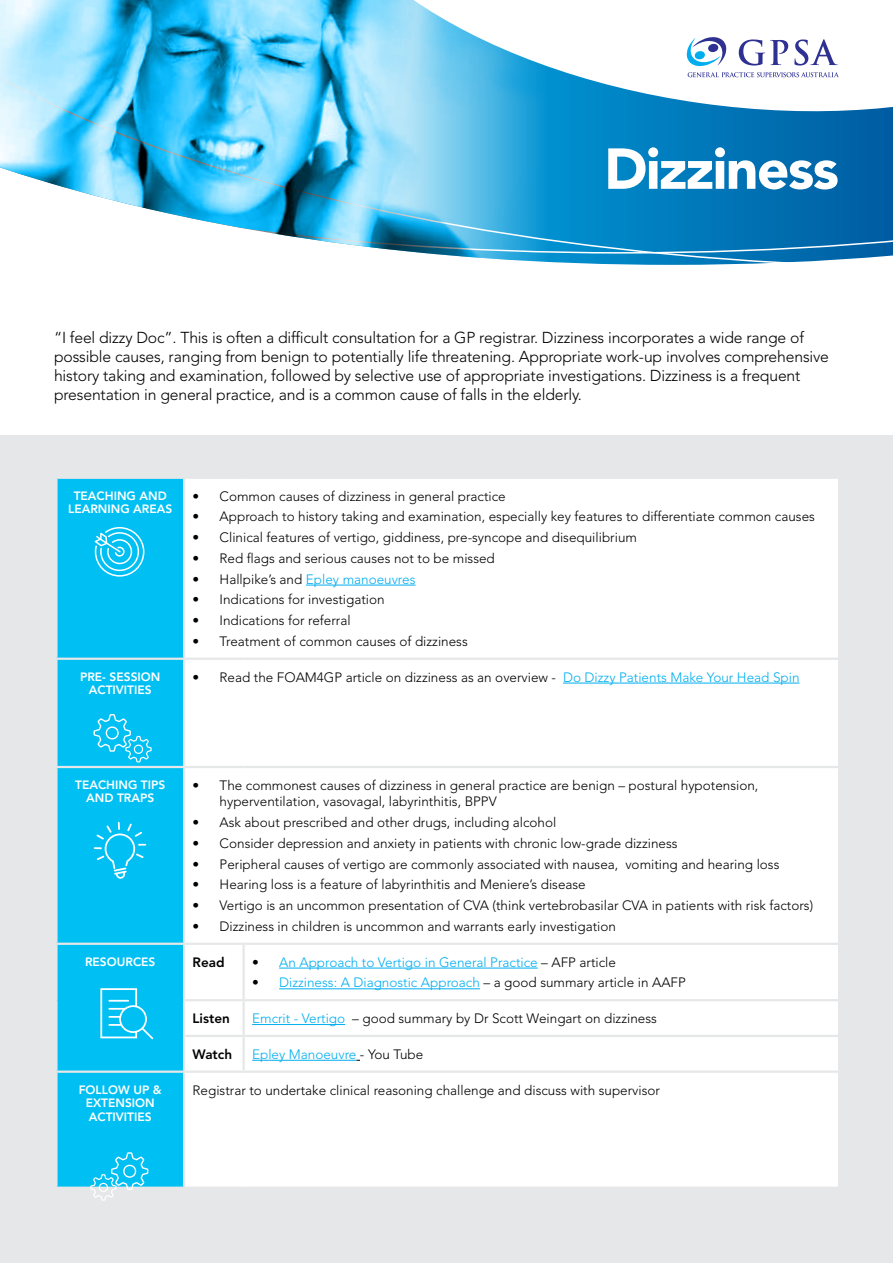
<style>
.page{position:relative;width:893px;height:1263px;background:#fff}
.page>*{position:absolute;margin:0;border:0;box-sizing:border-box;transform-origin:0 0}
.t1{font:900 57.15px "Avenir LT Std";letter-spacing:-.03em;color:#fff}
.t2{font:300 15.75px/18.9px "Avenir LT Std";letter-spacing:-.01em;color:#000}
.t3{font:300 13.5px/16.5px "Avenir LT Std";color:#000}
.t4{font:300 13.5px "Avenir LT Std";color:#00aeef}
.t5{font:800 13.5px "Avenir LT Std";color:#000}
.t6{font:800 12px/13.5px "Avenir LT Std";color:#fff;text-align:center}
.s1{color:#000}
.s2{color:#00aeef}
</style>
<div class="page">
<svg style="left:600px;top:254px;width:293px;height:11px"></svg>
<svg style="left:600px;top:136px;width:293px;height:118px;background:#0373b4"></svg>
<img style="left:0;top:0;width:600px;height:264px">
<svg style="left:291px;top:0;width:602px;height:136px"></svg>
<svg style="left:687px;top:37px;width:39px;height:29px"></svg>
<svg style="left:688px;top:72px;width:151px;height:5px"></svg>
<svg style="left:739px;top:39px;width:49px;height:27px"></svg>
<svg style="left:794px;top:39px;width:44px;height:27px"></svg>
<div style="left:0;top:436px;width:893px;height:827px;background:#e6e7e8"></div>
<div style="left:58px;top:479px;width:125px;height:707px;background:#00c0f3"></div>
<div style="left:185px;top:479px;width:653px;height:707px;background:#fff"></div>
<hr style="left:55px;top:658px;width:129px;height:2px;background:#e6e7e8">
<hr style="left:55px;top:766px;width:129px;height:2px;background:#e6e7e8">
<hr style="left:55px;top:943px;width:129px;height:2px;background:#e6e7e8">
<hr style="left:55px;top:1070px;width:129px;height:3px;background:#e6e7e8">
<hr style="left:184px;top:658px;width:60px;height:2px;background:#e6e7e8">
<hr style="left:244px;top:658px;width:596px;height:2px;background:#e6e7e8">
<hr style="left:184px;top:766px;width:60px;height:2px;background:#e6e7e8">
<hr style="left:244px;top:766px;width:596px;height:2px;background:#e6e7e8">
<hr style="left:184px;top:943px;width:60px;height:2px;background:#e6e7e8">
<hr style="left:244px;top:943px;width:596px;height:2px;background:#e6e7e8">
<hr style="left:243px;top:945px;width:2px;height:54px;background:#e6e7e8">
<hr style="left:183px;top:999px;width:61px;height:2px;background:#e6e7e8">
<hr style="left:244px;top:999px;width:596px;height:2px;background:#e6e7e8">
<hr style="left:243px;top:1001px;width:2px;height:34px;background:#e6e7e8">
<hr style="left:183px;top:1035px;width:61px;height:2px;background:#e6e7e8">
<hr style="left:244px;top:1035px;width:596px;height:2px;background:#e6e7e8">
<hr style="left:243px;top:1037px;width:2px;height:33px;background:#e6e7e8">
<hr style="left:184px;top:1070px;width:60px;height:3px;background:#e6e7e8">
<hr style="left:244px;top:1070px;width:596px;height:3px;background:#e6e7e8">
<hr style="left:306px;top:585px;width:109px;height:1px;background:#00aeef">
<hr style="left:563px;top:683px;width:236px;height:1px;background:#00aeef">
<hr style="left:279px;top:968px;width:259px;height:1px;background:#00aeef">
<hr style="left:279px;top:988px;width:201px;height:1px;background:#00aeef">
<hr style="left:252px;top:1024px;width:93px;height:1px;background:#00aeef">
<hr style="left:252px;top:1060px;width:104px;height:1px;background:#00aeef">
<svg style="left:95px;top:527px;width:49px;height:50px;background:#3ccef5"></svg>
<svg style="left:94px;top:714px;width:58px;height:48px;background:#23c8f4"></svg>
<svg style="left:90px;top:1152px;width:58px;height:49px"></svg>
<svg style="left:100px;top:988px;width:53px;height:51px;background:#2ecbf5"></svg>
<hr style="left:108px;top:1000px;width:21px;height:2px;background:#fff">
<svg style="left:94px;top:822px;width:52px;height:57px;background:#1dc7f4"></svg>
<h1 class="t1" style="left:604px;top:134px;width:236px">Dizziness</h1>
<p class="t2" style="left:54px;top:328px;width:776px">“I feel dizzy Doc”. This is often a difficult consultation for a GP registrar. Dizziness incorporates a wide range of possible causes, ranging from benign to potentially life threatening. Appropriate work-up involves comprehensive history taking and examination, followed by selective use of appropriate investigations. Dizziness is a frequent presentation in general practice, and is a common cause of falls in the elderly.</p>
<p class="t6" style="left:68px;top:489px;width:106px">TEACHING AND<br>LEARNING AREAS</p>
<p class="t3" style="left:193px;top:488px;width:315px">• Common causes of dizziness in general practice</p>
<p class="t3" style="left:193px;top:509px;width:624px">• Approach to history taking and examination, especially key features to differentiate common causes</p>
<p class="t3" style="left:193px;top:529px;width:446px">• Clinical features of vertigo, giddiness, pre-syncope and disequilibrium</p>
<p class="t3" style="left:193px;top:550px;width:304px">• Red flags and serious causes not to be missed</p>
<p class="t4" style="left:193px;top:571px;width:224px"><span class="s1">• Hallpike’s and</span> Epley manoeuvres</p>
<p class="t3" style="left:193px;top:592px;width:194px">• Indications for investigation</p>
<p class="t3" style="left:193px;top:612px;width:160px">• Indications for referral</p>
<p class="t3" style="left:193px;top:633px;width:277px">• Treatment of common causes of dizziness</p>
<p class="t6" style="left:80px;top:670px;width:82px">PRE- SESSION<br>ACTIVITIES</p>
<p class="t3" style="left:193px;top:669px;width:608px">• Read the FOAM4GP article on dizziness as an overview - <span class="s2">Do Dizzy Patients Make Your Head Spin</span></p>
<p class="t6" style="left:75px;top:778px;width:92px">TEACHING TIPS<br>AND TRAPS</p>
<p class="t3" style="left:220px;top:777px;width:540px;text-indent:-27px">• The commonest causes of dizziness in general practice are benign – postural hypotension, hyperventilation, vasovagal, labyrinthitis, BPPV</p>
<p class="t3" style="left:193px;top:814px;width:365px">• Ask about prescribed and other drugs, including alcohol</p>
<p class="t3" style="left:193px;top:835px;width:486px">• Consider depression and anxiety in patients with chronic low-grade dizziness</p>
<p class="t3" style="left:193px;top:856px;width:588px">• Peripheral causes of vertigo are commonly associated with nausea, vomiting and hearing loss</p>
<p class="t3" style="left:193px;top:877px;width:395px">• Hearing loss is a feature of labyrinthitis and Meniere’s disease</p>
<p class="t3" style="left:193px;top:897px;width:622px">• Vertigo is an uncommon presentation of CVA (think vertebrobasilar CVA in patients with risk factors)</p>
<p class="t3" style="left:193px;top:918px;width:425px">• Dizziness in children is uncommon and warrants early investigation</p>
<p class="t6" style="left:85px;top:955px;width:72px">RESOURCES</p>
<p class="t5" style="left:193px;top:954px;width:34px">Read</p>
<p class="t4" style="left:252px;top:954px;width:365px"><span class="s1">•</span> An Approach to Vertigo in General Practice <span class="s1">– AFP article</span></p>
<p class="t4" style="left:252px;top:975px;width:435px"><span class="s1">•</span> Dizziness: A Diagnostic Approach <span class="s1">– a good summary article in AAFP</span></p>
<p class="t5" style="left:193px;top:1010px;width:39px">Listen</p>
<p class="t3" style="left:252px;top:1010px;width:406px"><span class="s2">Emcrit - Vertigo</span> – good summary by Dr Scott Weingart on dizziness</p>
<p class="t5" style="left:193px;top:1046px;width:41px">Watch</p>
<p class="t4" style="left:252px;top:1046px;width:173px">Epley Manoeuvre <span class="s1">- You Tube</span></p>
<p class="t6" style="left:79px;top:1082px;width:85px">FOLLOW UP &amp;<br>EXTENSION<br>ACTIVITIES</p>
<p class="t3" style="left:193px;top:1082px;width:469px">Registrar to undertake clinical reasoning challenge and discuss with supervisor</p>
</div>
